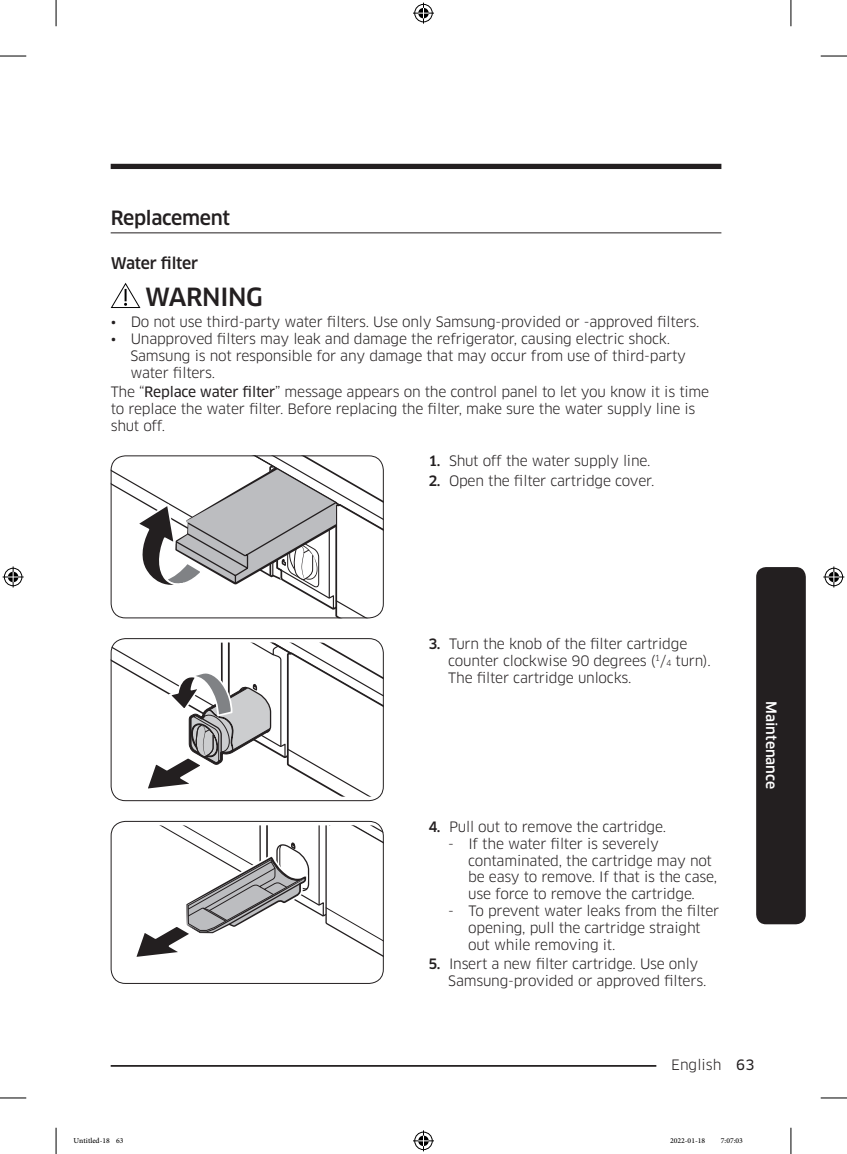
<style>
.page{position:relative;width:847px;height:1154px;background:#fff}
.page>*{position:absolute;margin:0;border:0;box-sizing:border-box;transform-origin:0 0}
.DL_DT_Icon__USPL{font:500 24.5px "Samsung Clan Pro";letter-spacing:-.015em;color:#231f20}
.t1{font:500 19.25px "Samsung Clan Pro";letter-spacing:-.015em;color:#231f20}
.t2{font:500 15.75px "Samsung Clan Pro";letter-spacing:-.015em;color:#231f20}
.t3{font:14px/16.8px "Samsung Clan Pro";letter-spacing:-.015em;color:#231f20}
.Sidebar{font:500 14px "Samsung Clan Pro";color:#fff}
.t4{font:10.5px "Adobe Arabic";color:#000}
.s1{font-family:"Samsung Clan Pro News"}
.s2{font-weight:500}
.s3{font-size:8.22px}
</style>
<div class="page">
<div style="left:111px;top:164px;width:610px;height:5px;background:#231f20"></div>
<hr style="left:111px;top:1065px;width:610px;height:2px;background:#231f20">
<div style="left:656px;top:1055px;width:80px;height:17px;background:#fff"></div>
<div style="left:755px;top:567px;width:50px;height:357px;background:#231f20;border-radius:10px"></div>
<hr style="left:111px;top:232px;width:610px;height:1px;background:#231f20">
<svg style="left:111px;top:283px;width:29px;height:25px"></svg>
<svg style="left:111px;top:455px;width:272px;height:163px"></svg>
<div style="left:111px;top:455px;width:272px;height:163px;border:1px solid #231f20;border-radius:14px"></div>
<svg style="left:111px;top:643px;width:272px;height:154px"></svg>
<div style="left:111px;top:638px;width:272px;height:163px;border:1px solid #231f20;border-radius:14px"></div>
<svg style="left:111px;top:825px;width:272px;height:154px"></svg>
<div style="left:111px;top:821px;width:272px;height:163px;border:1px solid #231f20;border-radius:14px"></div>
<svg style="left:0;top:56px;width:26px;height:1px"></svg>
<svg style="left:820px;top:56px;width:26px;height:1px"></svg>
<svg style="left:0;top:1097px;width:26px;height:1px"></svg>
<svg style="left:820px;top:1097px;width:26px;height:1px"></svg>
<svg style="left:56px;top:0;width:1px;height:26px"></svg>
<svg style="left:56px;top:1128px;width:1px;height:26px"></svg>
<svg style="left:790px;top:0;width:1px;height:26px"></svg>
<svg style="left:790px;top:1128px;width:1px;height:26px"></svg>
<svg style="left:413px;top:3px;width:21px;height:21px"></svg>
<svg style="left:413px;top:1130px;width:21px;height:21px"></svg>
<svg style="left:3px;top:566px;width:21px;height:21px"></svg>
<svg style="left:823px;top:566px;width:21px;height:21px"></svg>
<h2 class="t1" style="left:111px;top:207px;width:121px">Replacement</h2>
<h3 class="t2" style="left:111px;top:254px;width:89px">Water filter</h3>
<p class="DL_DT_Icon__USPL" style="left:145px;top:282px;width:119px">WARNING</p>
<p class="t3" style="left:111px;top:314px;width:590px">• Do not use third-party water filters. Use only Samsung-provided or -approved filters.</p>
<p class="t3" style="left:130px;top:331px;width:557px;text-indent:-20px">• Unapproved filters may leak and damage the refrigerator, causing electric shock.<br>Samsung is not responsible for any damage that may occur from use of third-party water filters.</p>
<p class="t3" style="left:111px;top:383px;width:600px">The “<span class="s1">Replace water filter</span>” message appears on the control panel to let you know it is time to replace the water filter. Before replacing the filter, make sure the water supply line is shut off.</p>
<p class="t3" style="left:428px;top:453px;width:223px"><span class="s2">1.</span> Shut off the water supply line.</p>
<p class="t3" style="left:428px;top:472px;width:227px"><span class="s2">2.</span> Open the filter cartridge cover.</p>
<p class="t3" style="left:448px;top:636px;width:264px;text-indent:-20px"><span class="s2">3.</span> Turn the knob of the filter cartridge counter clockwise 90 degrees (<sup>1</sup>/<span class="s3">4</span> turn).<br>The filter cartridge unlocks.</p>
<p class="t3" style="left:428px;top:818px;width:239px"><span class="s2">4.</span> Pull out to remove the cartridge.</p>
<p class="t3" style="left:468px;top:835px;width:250px;text-indent:-20px">- If the water filter is severely contaminated, the cartridge may not be easy to remove. If that is the case, use force to remove the cartridge.</p>
<p class="t3" style="left:468px;top:902px;width:252px;text-indent:-20px">- To prevent water leaks from the filter opening, pull the cartridge straight out while removing it.</p>
<p class="t3" style="left:448px;top:955px;width:259px;text-indent:-20px"><span class="s2">5.</span> Insert a new filter cartridge. Use only<br>Samsung-provided or approved filters.</p>
<p class="Sidebar" style="left:779px;top:701px;width:90px;rotate:90deg">Maintenance</p>
<p class="t3" style="left:671px;top:1056px;width:85px">English <span class="s1">63</span></p>
<p class="t4" style="left:74px;top:1133px;width:51px">Untitled-18 63</p>
<p class="t4" style="left:669px;top:1133px;width:37px">2022-01-18</p>
<p class="t4" style="left:720px;top:1133px;width:24px">7:07:03</p>
</div>
